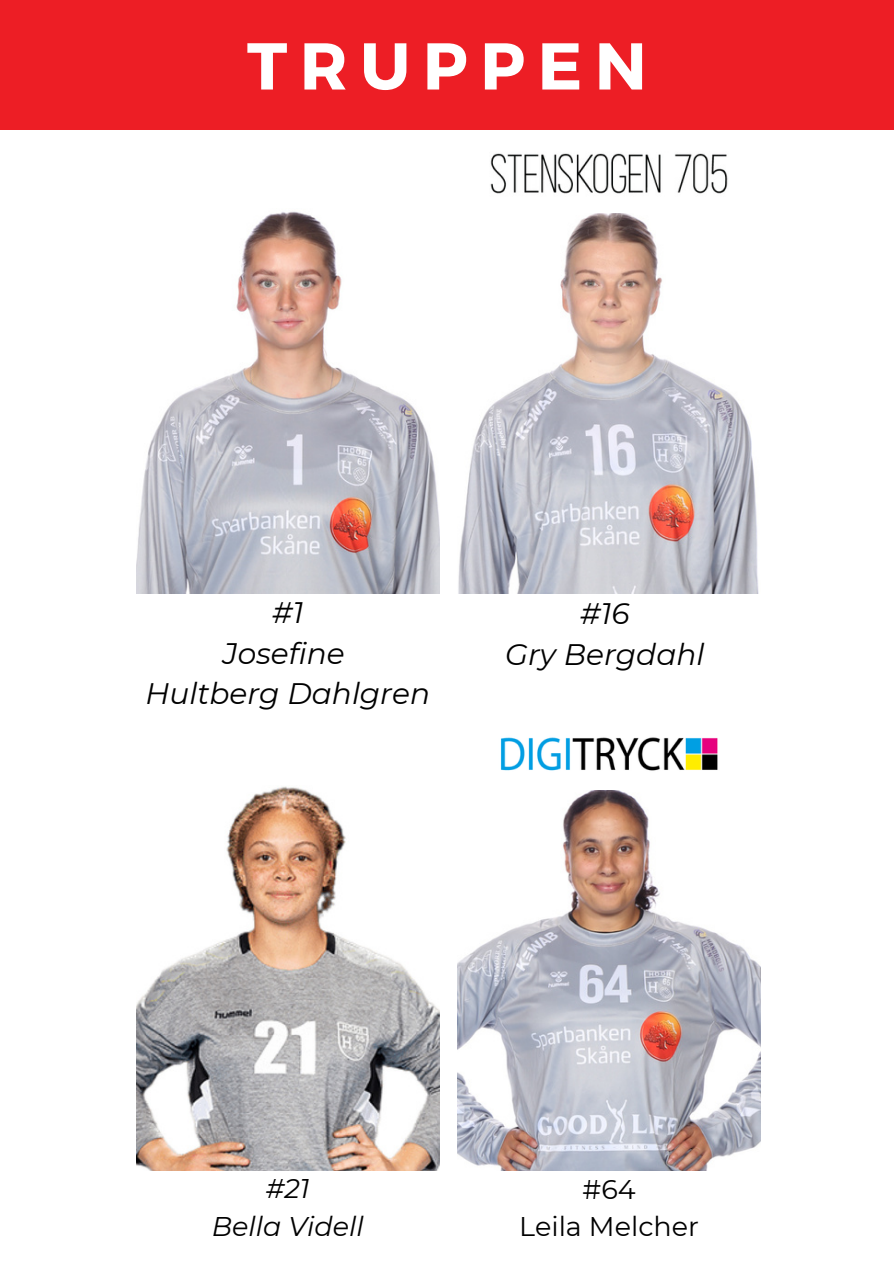
<style>
.page{position:relative;width:894px;height:1264px;background:#fff}
.page>*{position:absolute;margin:0;border:0;box-sizing:border-box;transform-origin:0 0}
.t1{font:700 66px "Montserrat";letter-spacing:.19em;color:#fff}
.t2{font:italic 29.55px "Montserrat";color:#000}
.t3{font:27px "Montserrat";color:#000}
.t4{font:italic 27px "Montserrat";color:#000}
</style>
<div class="page">
<div style="left:0;top:0;width:893px;height:129px;background:#ed1e25"></div>
<img style="left:457px;top:790px;width:303px;height:380px">
<img style="left:500px;top:737px;width:218px;height:34px">
<img style="left:136px;top:211px;width:303px;height:382px">
<img style="left:458px;top:213px;width:301px;height:380px">
<img style="left:490px;top:153px;width:238px;height:41px">
<img style="left:136px;top:786px;width:303px;height:384px">
<p class="t1" style="left:247px;top:23px;width:401px">TRUPPEN</p>
<p class="t2" style="left:272px;top:594px;width:33px">#1</p>
<p class="t2" style="left:223px;top:635px;width:123px">Josefine</p>
<p class="t2" style="left:145px;top:675px;width:286px">Hultberg Dahlgren</p>
<p class="t2" style="left:580px;top:595px;width:51px">#16</p>
<p class="t2" style="left:505px;top:636px;width:201px">Gry Bergdahl</p>
<p class="t4" style="left:266px;top:1172px;width:45px">#21</p>
<p class="t4" style="left:212px;top:1209px;width:153px">Bella Videll</p>
<p class="t3" style="left:582px;top:1172px;width:55px">#64</p>
<p class="t3" style="left:519px;top:1209px;width:181px">Leila Melcher</p>
</div>
